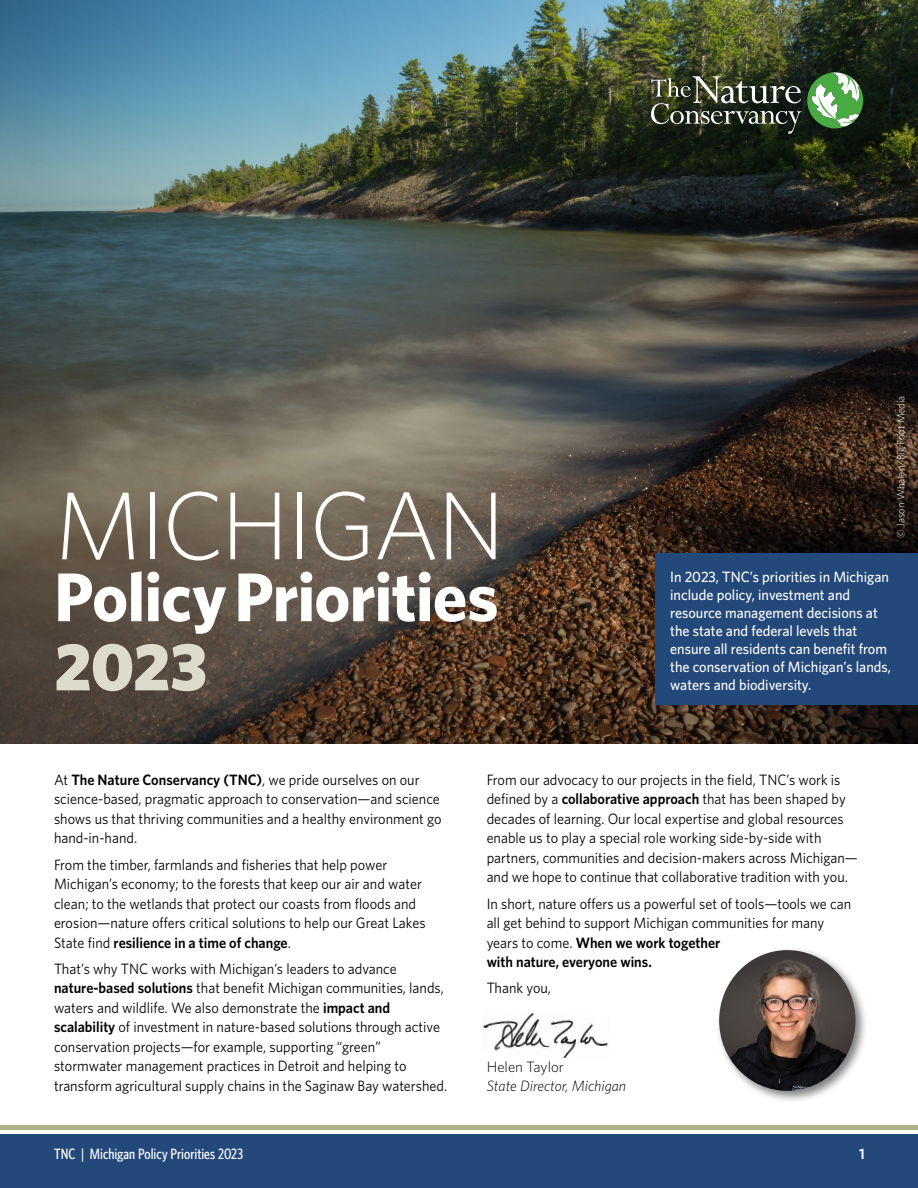
<style>
.page{position:relative;width:918px;height:1188px;background:#fff}
.page>*{position:absolute;margin:0;border:0;box-sizing:border-box;transform-origin:0 0}
.t1{font:300 96.45px "Whitney";letter-spacing:-.03em;color:#fff}
.t2{font:700 69.15px "Whitney";letter-spacing:-.015em;color:#fff}
.t3{font:900 67.65px "Whitney";color:#dddbcb}
.t4{font:15px/19.5px "Whitney";color:#000;scale:.95 1}
.t5{font:500 15px/18px "Whitney";color:#fff;scale:.95 1}
.t6{font:500 15px "Whitney Condensed";color:#fff}
.t7{font:italic 300 15px "Whitney";color:#000}
.t8{font:300 15px "Whitney";color:#000}
.t9{font:600 15px "Whitney";color:#fff}
.t10{font:300 10.5px "Whitney";color:#fff}
.s1{font-weight:600}
</style>
<div class="page">
<div style="left:0;top:1134px;width:918px;height:54px;background:#23487a"></div>
<div style="left:0;top:1125px;width:918px;height:5px;background:#afb087"></div>
<img style="left:0;top:0;width:918px;height:743px">
<img style="left:482px;top:1012px;width:126px;height:46px">
<svg style="left:807px;top:72px;width:56px;height:56px"></svg>
<svg style="left:651px;top:76px;width:150px;height:58px;background:#474e3f"></svg>
<div style="left:655px;top:554px;width:263px;height:151px;background:#23487a"></div>
<div style="left:716px;top:947px;width:152px;height:157px;background:#000;opacity:.5"></div>
<img style="left:719px;top:950px;width:136px;height:141px">
<h1 class="t1" style="left:54px;top:461px;width:453px">MICHIGAN</h1>
<h2 class="t2" style="left:54px;top:551px;width:446px">Policy Priorities</h2>
<h3 class="t3" style="left:54px;top:621px;width:155px">2023</h3>
<p class="t10" style="left:894px;top:538px;width:144px;rotate:-90deg">© Jason Whalen/Big Foot Media</p>
<p class="t5" style="left:670px;top:568px;width:234px">In 2023, TNC’s priorities in Michigan include policy, investment and resource management decisions at the state and federal levels that ensure all residents can benefit from the conservation of Michigan’s lands, waters and biodiversity.</p>
<p class="t4" style="left:54px;top:770px;width:410px">At <span class="s1">The Nature Conservancy (TNC)</span>, we pride ourselves on our science-based, pragmatic approach to conservation—and science shows us that thriving communities and a healthy environment go hand-in-hand.</p>
<p class="t4" style="left:54px;top:854px;width:393px">From the timber, farmlands and fisheries that help power Michigan’s economy; to the forests that keep our air and water clean; to the wetlands that protect our coasts from floods and erosion—nature offers critical solutions to help our Great Lakes State find <span class="s1">resilience in a time of change</span>.</p>
<p class="t4" style="left:54px;top:959px;width:415px">That’s why TNC works with Michigan’s leaders to advance <span class="s1">nature-based solutions</span> that benefit Michigan communities, lands, waters and wildlife. We also demonstrate the <span class="s1">impact and scalability</span> of investment in nature-based solutions through active conservation projects—for example, supporting “green” stormwater management practices in Detroit and helping to transform agricultural supply chains in the Saginaw Bay watershed.</p>
<p class="t4" style="left:487px;top:770px;width:392px">From our advocacy to our projects in the field, TNC’s work is defined by a <span class="s1">collaborative approach</span> that has been shaped by decades of learning. Our local expertise and global resources enable us to play a special role working side-by-side with partners, communities and decision-makers across Michigan— and we hope to continue that collaborative tradition with you.</p>
<p class="t4" style="left:487px;top:893px;width:385px">In short, nature offers us a powerful set of tools—tools we can all get behind to support Michigan communities for many years to come. <span class="s1">When we work together<br>with nature, everyone wins.</span></p>
<p class="t4" style="left:487px;top:978px;width:69px">Thank you,</p>
<p class="t8" style="left:487px;top:1056px;width:79px">Helen Taylor</p>
<p class="t7" style="left:487px;top:1076px;width:141px">State Director, Michigan</p>
<p class="t6" style="left:54px;top:1145px;width:191px">TNC | Michigan Policy Priorities 2023</p>
<p class="t9" style="left:859px;top:1144px;width:7px">1</p>
</div>
